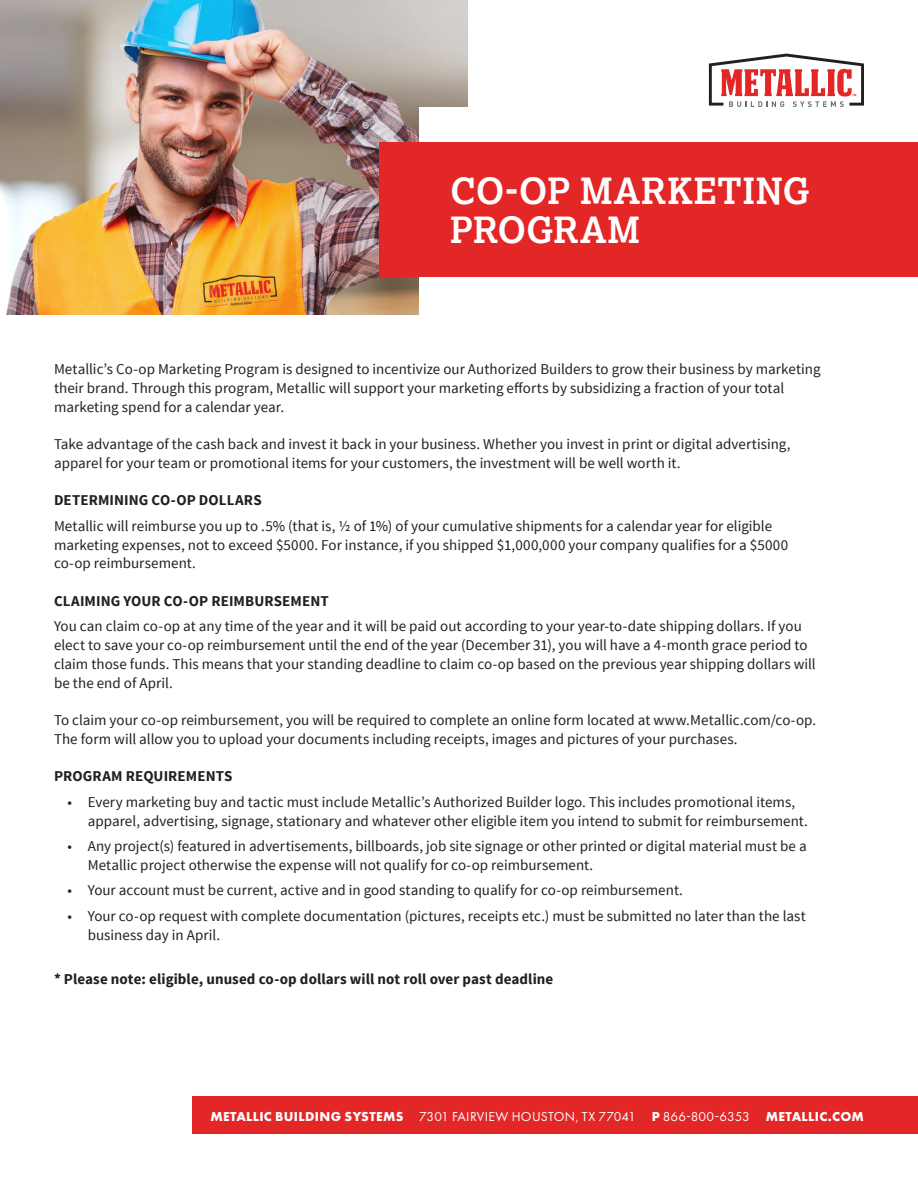
<style>
.page{position:relative;width:918px;height:1188px;background:#fff}
.page>*{position:absolute;margin:0;border:0;box-sizing:border-box;transform-origin:0 0}
.Panel_Name{font:700 36px/39px "Lexia";letter-spacing:.01em;color:#fff}
.Subheads{font:15px/18.8px "Source Sans Pro";color:#231f20}
.Description_Text{font:15px/18.8px "Source Sans Pro";color:#231f20}
.Bullets__Product_Spe{font:15px/18.8px "Source Sans Pro";color:#231f20}
.Subheads-2{font:700 15px "Source Sans Pro";letter-spacing:.005em;color:#231f20}
.Bullets__Product_Spe-2{font:700 15px "Source Sans Pro";letter-spacing:.005em;color:#231f20}
.t1{font:13.5px "Futura PT";letter-spacing:.01em;color:#fff}
.s1{font-weight:700}
</style>
<div class="page">
<div style="left:192px;top:1097px;width:726px;height:37px;background:#e32626"></div>
<svg style="left:709px;top:54px;width:155px;height:53px"></svg>
<img style="left:0;top:0;width:468px;height:314px">
<div style="left:419px;top:107px;width:65px;height:225px;background:#fff"></div>
<div style="left:380px;top:143px;width:538px;height:134px;background:#e32626"></div>
<p class="Panel_Name" style="left:450px;top:171px;width:361px">CO-OP MARKETING<br>PROGRAM</p>
<p class="Description_Text" style="left:54px;top:360px;width:768px">Metallic’s Co-op Marketing Program is designed to incentivize our Authorized Builders to grow their business by marketing their brand. Through this program, Metallic will support your marketing efforts by subsidizing a fraction of your total marketing spend for a calendar year.</p>
<p class="Bullets__Product_Spe" style="left:54px;top:435px;width:738px">Take advantage of the cash back and invest it back in your business. Whether you invest in print or digital advertising, apparel for your team or promotional items for your customers, the investment will be well worth it.</p>
<p class="Subheads-2" style="left:54px;top:491px;width:209px">DETERMINING CO-OP DOLLARS</p>
<p class="Subheads" style="left:54px;top:517px;width:736px">Metallic will reimburse you up to .5% (that is, ½ of 1%) of your cumulative shipments for a calendar year for eligible marketing expenses, not to exceed $5000. For instance, if you shipped $1,000,000 your company qualifies for a $5000 co-op reimbursement.</p>
<p class="Subheads-2" style="left:54px;top:591px;width:276px">CLAIMING YOUR CO-OP REIMBURSEMENT</p>
<p class="Subheads" style="left:54px;top:617px;width:763px">You can claim co-op at any time of the year and it will be paid out according to your year-to-date shipping dollars. If you elect to save your co-op reimbursement until the end of the year (December 31), you will have a 4-month grace period to claim those funds. This means that your standing deadline to claim co-op based on the previous year shipping dollars will be the end of April.</p>
<p class="Subheads" style="left:54px;top:711px;width:764px">To claim your co-op reimbursement, you will be required to complete an online form located at www.Metallic.com/co-op.<br>The form will allow you to upload your documents including receipts, images and pictures of your purchases.</p>
<p class="Subheads-2" style="left:54px;top:767px;width:180px">PROGRAM REQUIREMENTS</p>
<p class="Subheads" style="left:88px;top:793px;width:722px;text-indent:-20px">• Every marketing buy and tactic must include Metallic’s Authorized Builder logo. This includes promotional items, apparel, advertising, signage, stationary and whatever other eligible item you intend to submit for reimbursement.</p>
<p class="Subheads" style="left:88px;top:837px;width:720px;text-indent:-20px">• Any project(s) featured in advertisements, billboards, job site signage or other printed or digital material must be a<br>Metallic project otherwise the expense will not qualify for co-op reimbursement.</p>
<p class="Subheads" style="left:68px;top:881px;width:617px">• Your account must be current, active and in good standing to qualify for co-op reimbursement.</p>
<p class="Subheads" style="left:88px;top:907px;width:720px;text-indent:-20px">• Your co-op request with complete documentation (pictures, receipts etc.) must be submitted no later than the last business day in April.</p>
<p class="Bullets__Product_Spe-2" style="left:54px;top:969px;width:501px">* Please note: eligible, unused co-op dollars will not roll over past deadline</p>
<p class="t1" style="left:210px;top:1108px;width:655px"><span class="s1">METALLIC BUILDING SYSTEMS</span> 7301 FAIRVIEW HOUSTON, TX 77041 <span class="s1">P</span> 866-800-6353 <span class="s1">METALLIC.COM</span></p>
</div>
